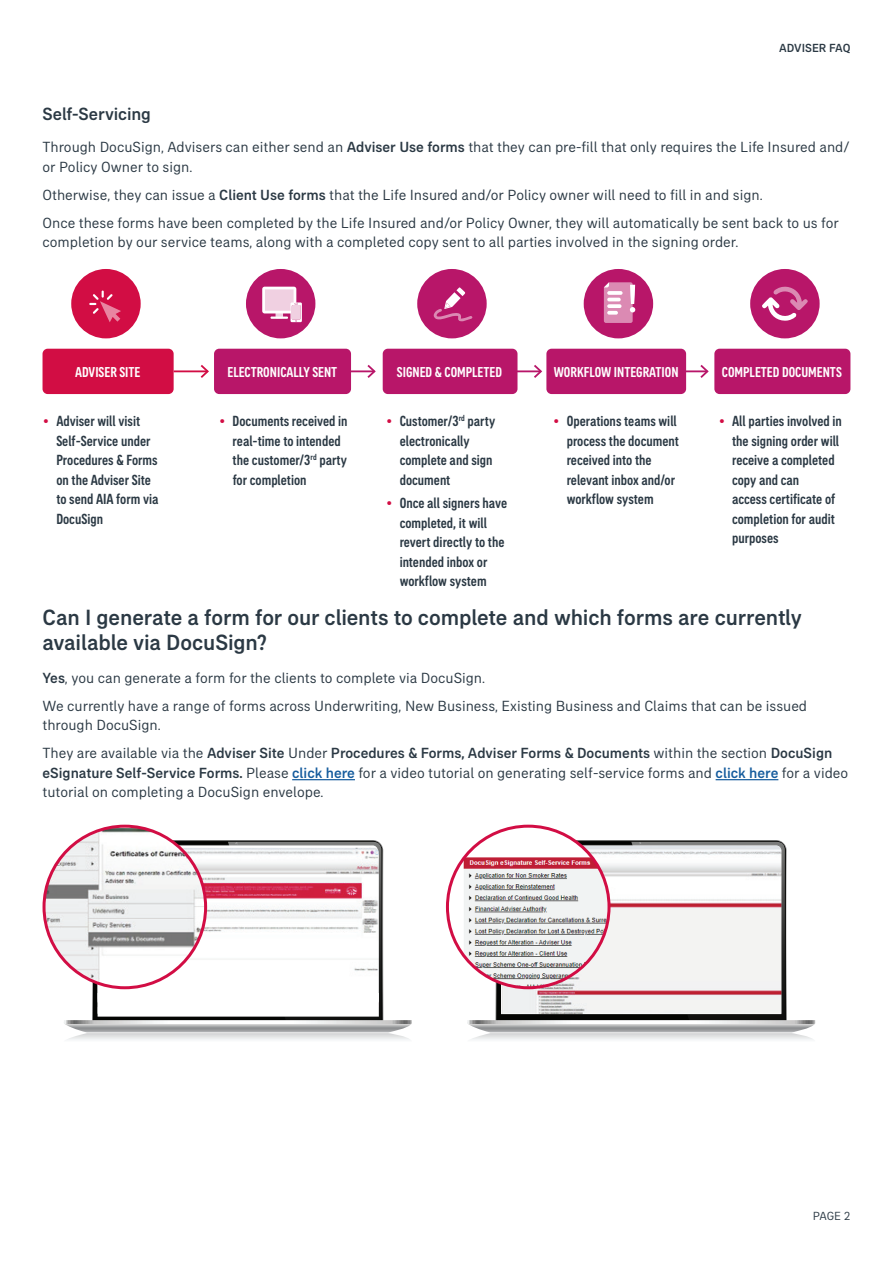
<style>
.page{position:relative;width:893px;height:1263px;background:#fff}
.page>*{position:absolute;margin:0;border:0;box-sizing:border-box;transform-origin:0 0}
.t1{font:500 22.5px/25.5px "AIA Everest";letter-spacing:-.005em;color:#2b3944}
.t2{font:500 18px "AIA Everest";letter-spacing:-.005em;color:#2b3944}
.t3{font:15px/28px "AIA Everest";color:#2b3944}
.t4{font:500 condensed 15px/19.5px "AIA Everest";color:#2b3944}
.t5{font:500 condensed 14.7px "AIA Everest";color:#fff}
.t6{font:500 12px "AIA Everest";color:#2b3944}
.t7{font:12px "AIA Everest";color:#2b3944}
.s1{font-weight:500}
.s2{color:#d20d44}
.s3{font-weight:500;color:#175d9e}
</style>
<div class="page">
<hr style="left:292px;top:779px;width:63px;height:1px;background:#175d9e">
<hr style="left:716px;top:779px;width:62px;height:1px;background:#175d9e">
<div style="left:584px;top:269px;width:69px;height:69px;background:#b81669;border-radius:50%"></div>
<hr style="left:340px;top:370px;width:34px;height:2px;background:#b81669">
<svg style="left:365px;top:365px;width:11px;height:13px"></svg>
<hr style="left:507px;top:370px;width:34px;height:2px;background:#b81669">
<svg style="left:532px;top:365px;width:11px;height:13px"></svg>
<hr style="left:673px;top:370px;width:34px;height:2px;background:#b81669">
<svg style="left:698px;top:365px;width:11px;height:13px"></svg>
<div style="left:43px;top:349px;width:131px;height:45px;background:#d20d44;border-radius:5px"></div>
<div style="left:214px;top:349px;width:137px;height:45px;background:#b81669;border-radius:5px"></div>
<div style="left:383px;top:349px;width:134px;height:45px;background:#b81669;border-radius:5px"></div>
<div style="left:546px;top:349px;width:140px;height:45px;background:#b81669;border-radius:5px"></div>
<div style="left:714px;top:349px;width:136px;height:45px;background:#b81669;border-radius:5px"></div>
<hr style="left:174px;top:370px;width:34px;height:2px;background:#d20d44">
<svg style="left:199px;top:365px;width:10px;height:13px"></svg>
<div style="left:71px;top:269px;width:70px;height:69px;background:#d20d44;border-radius:50%"></div>
<div style="left:246px;top:269px;width:69px;height:69px;background:#b81669;border-radius:50%"></div>
<div style="left:417px;top:269px;width:70px;height:69px;background:#b81669;border-radius:50%"></div>
<div style="left:750px;top:269px;width:70px;height:69px;background:#b81669;border-radius:50%"></div>
<svg style="left:762px;top:286px;width:46px;height:35px"></svg>
<svg style="left:604px;top:282px;width:31px;height:41px"></svg>
<svg style="left:262px;top:287px;width:40px;height:35px"></svg>
<svg style="left:434px;top:287px;width:38px;height:34px"></svg>
<svg style="left:89px;top:291px;width:32px;height:31px"></svg>
<svg style="left:64px;top:842px;width:348px;height:198px"></svg>
<svg style="left:467px;top:842px;width:349px;height:198px"></svg>
<img style="left:501px;top:846px;width:280px;height:168px">
<div style="left:447px;top:826px;width:162px;height:162px;background:#fff;border-radius:50%"></div>
<img style="left:462px;top:857px;width:147px;height:131px">
<div style="left:446px;top:825px;width:164px;height:164px;border:3px solid #d20d44;border-radius:50%"></div>
<img style="left:98px;top:848px;width:281px;height:145px">
<div style="left:98px;top:993px;width:281px;height:23px;background:#fff"></div>
<img style="left:44px;top:828px;width:162px;height:159px">
<div style="left:43px;top:825px;width:164px;height:164px;border:3px solid #d20d44;border-radius:50%"></div>
<p class="t6" style="left:779px;top:41px;width:73px">ADVISER FAQ</p>
<p class="t2" style="left:43px;top:103px;width:110px">Self-Servicing</p>
<p class="t3" style="left:43px;top:137px;width:809px;line-height:19.5px">Through DocuSign, Advisers can either send an <span class="s1">Adviser Use forms</span> that they can pre-fill that only requires the Life Insured and/ or Policy Owner to sign.</p>
<p class="t3" style="left:43px;top:180px;width:798px">Otherwise, they can issue a <span class="s1">Client Use forms</span> that the Life Insured and/or Policy owner will need to fill in and sign.<br>Once these forms have been completed by the Life Insured and/or Policy Owner, they will automatically be sent back to us for</p>
<p class="t3" style="left:43px;top:228px;width:697px">completion by our service teams, along with a completed copy sent to all parties involved in the signing order.</p>
<p class="t5" style="left:75px;top:364px;width:67px">ADVISER SITE</p>
<p class="t5" style="left:227px;top:364px;width:111px">ELECTRONICALLY SENT</p>
<p class="t5" style="left:397px;top:364px;width:107px">SIGNED &amp; COMPLETED</p>
<p class="t5" style="left:554px;top:364px;width:126px">WORKFLOW INTEGRATION</p>
<p class="t5" style="left:722px;top:364px;width:121px">COMPLETED DOCUMENTS</p>
<p class="t4" style="left:56px;top:411px;width:104px;text-indent:-13px"><span class="s2">•</span> Adviser will visit<br>Self-Service under<br>Procedures &amp; Forms on the Adviser Site to send AIA form via<br>DocuSign</p>
<p class="t4" style="left:233px;top:411px;width:116px;text-indent:-13px"><span class="s2">•</span> Documents received in real-time to intended the customer/3<sup>rd</sup> party for completion</p>
<p class="t4" style="left:400px;top:411px;width:97px;text-indent:-13px"><span class="s2">•</span> Customer/3<sup>rd</sup> party electronically complete and sign document</p>
<p class="t4" style="left:567px;top:411px;width:114px;text-indent:-13px"><span class="s2">•</span> Operations teams will process the document received into the relevant inbox and/or workflow system</p>
<p class="t4" style="left:732px;top:411px;width:111px;text-indent:-13px"><span class="s2">•</span> All parties involved in the signing order will receive a completed copy and can<br>access certificate of completion for audit purposes</p>
<p class="t4" style="left:400px;top:493px;width:109px;text-indent:-13px"><span class="s2">•</span> Once all signers have completed, it will revert directly to the intended inbox or workflow system</p>
<h1 class="t1" style="left:43px;top:604px;width:761px">Can I generate a form for our clients to complete and which forms are currently available via DocuSign?</h1>
<p class="t3" style="left:43px;top:663px;width:766px"><span class="s1">Yes</span>, you can generate a form for the clients to complete via DocuSign.<br>We currently have a range of forms across Underwriting, New Business, Existing Business and Claims that can be issued</p>
<p class="t3" style="left:43px;top:711px;width:791px">through DocuSign.<br>They are available via the <span class="s1">Adviser Site</span> Under <span class="s1">Procedures &amp; Forms, Adviser Forms &amp; Documents</span> within the section <span class="s1">DocuSign</span></p>
<p class="t3" style="left:43px;top:763px;width:807px;line-height:19.5px"><span class="s1">eSignature Self-Service Forms.</span> Please <span class="s3">click here</span> for a video tutorial on generating self-service forms and <span class="s3">click here</span> for a video tutorial on completing a DocuSign envelope.</p>
<p class="t7" style="left:813px;top:1209px;width:39px">PAGE 2</p>
</div>
